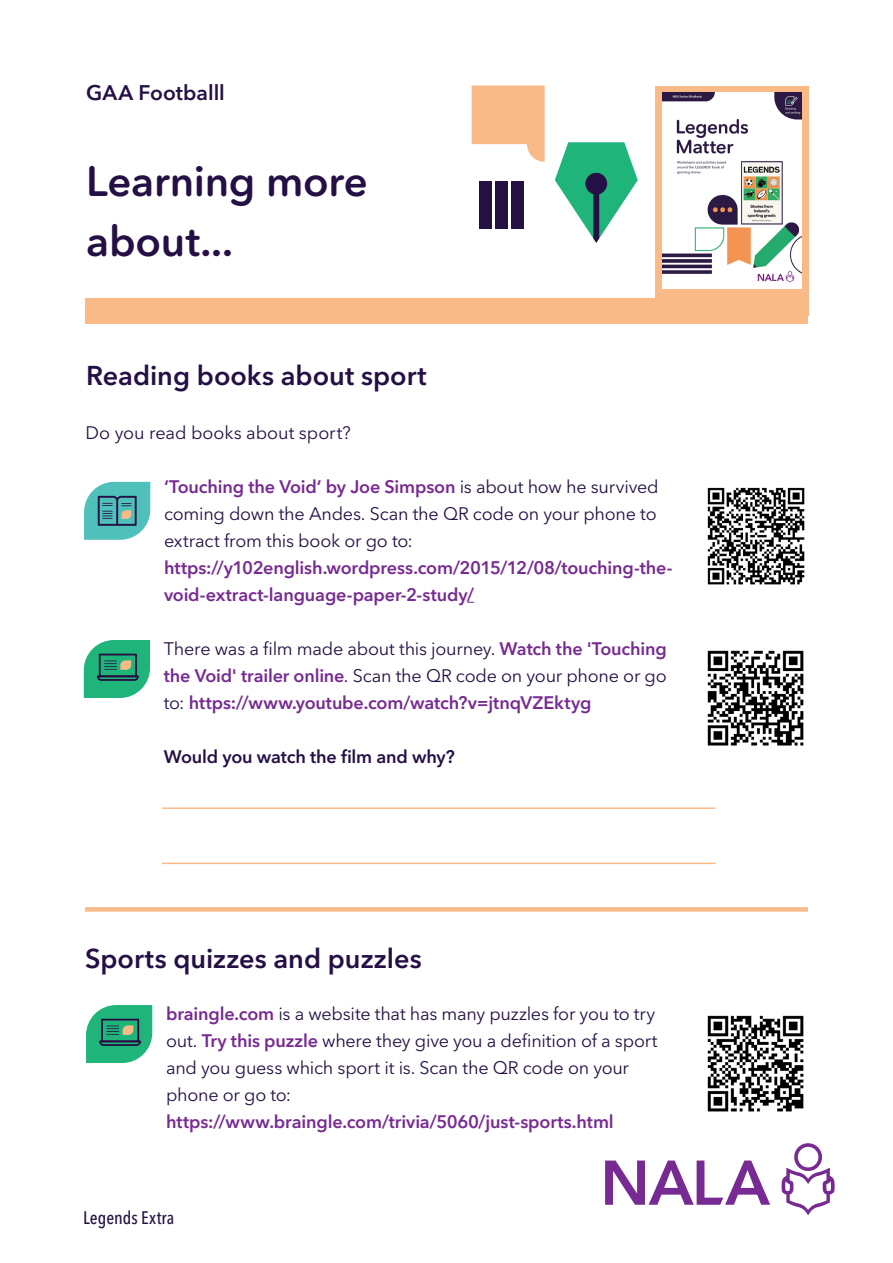
<style>
.page{position:relative;width:893px;height:1263px;background:#fff}
.page>*{position:absolute;margin:0;border:0;box-sizing:border-box;transform-origin:0 0}
.Heading_Purple{font:600 42px/60px "Avenir Next Rounded Pro";letter-spacing:-.005em;color:#251045}
.Body{font:600 27px "Avenir Next LT Pro";color:#251045}
.Body-2{font:600 21px "Avenir Next LT Pro";color:#251045}
.Body-3{font:18px/27px "Avenir Next LT Pro";letter-spacing:-.015em;color:#251045;text-align:justify}
.Body-4{font:600 18px/27px "Avenir Next LT Pro";letter-spacing:-.01em;color:#772a91;text-align:justify}
.Body-5{font:600 18px "Avenir Next LT Pro";letter-spacing:-.01em;color:#251045}
.t1{font:500 condensed 18px "Avenir Next LT Pro";color:#251045}
.s1{font-weight:600;color:#772a91}
.s2{font-weight:400;color:#251045}
</style>
<div class="page">
<div style="left:655px;top:86px;width:153px;height:229px;background:#faba88"></div>
<svg style="left:472px;top:85px;width:73px;height:77px"></svg>
<svg style="left:555px;top:142px;width:83px;height:101px"></svg>
<div style="left:480px;top:182px;width:12px;height:47px;background:#251045"></div>
<div style="left:496px;top:182px;width:12px;height:47px;background:#251045"></div>
<div style="left:511px;top:182px;width:12px;height:47px;background:#251045"></div>
<img style="left:663px;top:92px;width:139px;height:197px">
<div style="left:85px;top:298px;width:723px;height:26px;background:#faba88"></div>
<svg style="left:782px;top:1143px;width:53px;height:72px"></svg>
<svg style="left:605px;top:1160px;width:165px;height:45px"></svg>
<svg style="left:84px;top:640px;width:66px;height:58px;background:#3aac82"></svg>
<svg style="left:84px;top:482px;width:66px;height:58px;background:#60b6b4"></svg>
<svg style="left:86px;top:1005px;width:66px;height:58px;background:#3bac82"></svg>
<div style="left:85px;top:907px;width:723px;height:5px;background:#faba88"></div>
<hr style="left:162px;top:807px;width:554px;height:2px;background:#faba88">
<hr style="left:162px;top:863px;width:554px;height:1px;background:#faba88">
<img style="left:707px;top:487px;width:98px;height:98px">
<img style="left:707px;top:650px;width:97px;height:96px">
<img style="left:707px;top:1015px;width:97px;height:97px">
<p class="Body-2" style="left:86px;top:80px;width:140px">GAA Footballl</p>
<p class="Heading_Purple" style="left:86px;top:152px;width:283px">Learning more about...</p>
<p class="Body" style="left:86px;top:359px;width:342px">Reading books about sport</p>
<p class="Body-3" style="left:86px;top:419px;width:267px">Do you read books about sport?</p>
<p class="Body-3" style="left:164px;top:473px;width:496px"><span class="s1">‘Touching the Void’ by Joe Simpson</span> is about how he survived coming down the Andes. Scan the QR code on your phone to extract from this book or go to:</p>
<p class="Body-4" style="left:164px;top:554px;width:510px">https://y102english.wordpress.com/2015/12/08/touching-the&shy;void-extract-language-paper-2-study/</p>
<p class="Body-4" style="left:164px;top:635px;width:505px"><span class="s2">There was a film made about this journey.</span> Watch the 'Touching the Void' trailer online<span class="s2">. Scan the QR code on your phone or go to:</span> https://www.youtube.com/watch?v=jtnqVZEktyg</p>
<p class="Body-5" style="left:164px;top:745px;width:293px">Would you watch the film and why?</p>
<p class="Body" style="left:85px;top:942px;width:338px">Sports quizzes and puzzles</p>
<p class="Body-3" style="left:166px;top:1000px;width:493px;text-align:left"><span class="s1">braingle.com</span> is a website that has many puzzles for you to try out. <span class="s1">Try this puzzle</span> where they give you a definition of a sport and you guess which sport it is. Scan the QR code on your phone or go to:</p>
<p class="Body-4" style="left:166px;top:1108px;width:449px">https://www.braingle.com/trivia/5060/just-sports.html</p>
<p class="t1" style="left:83px;top:1207px;width:93px">Legends Extra</p>
</div>
